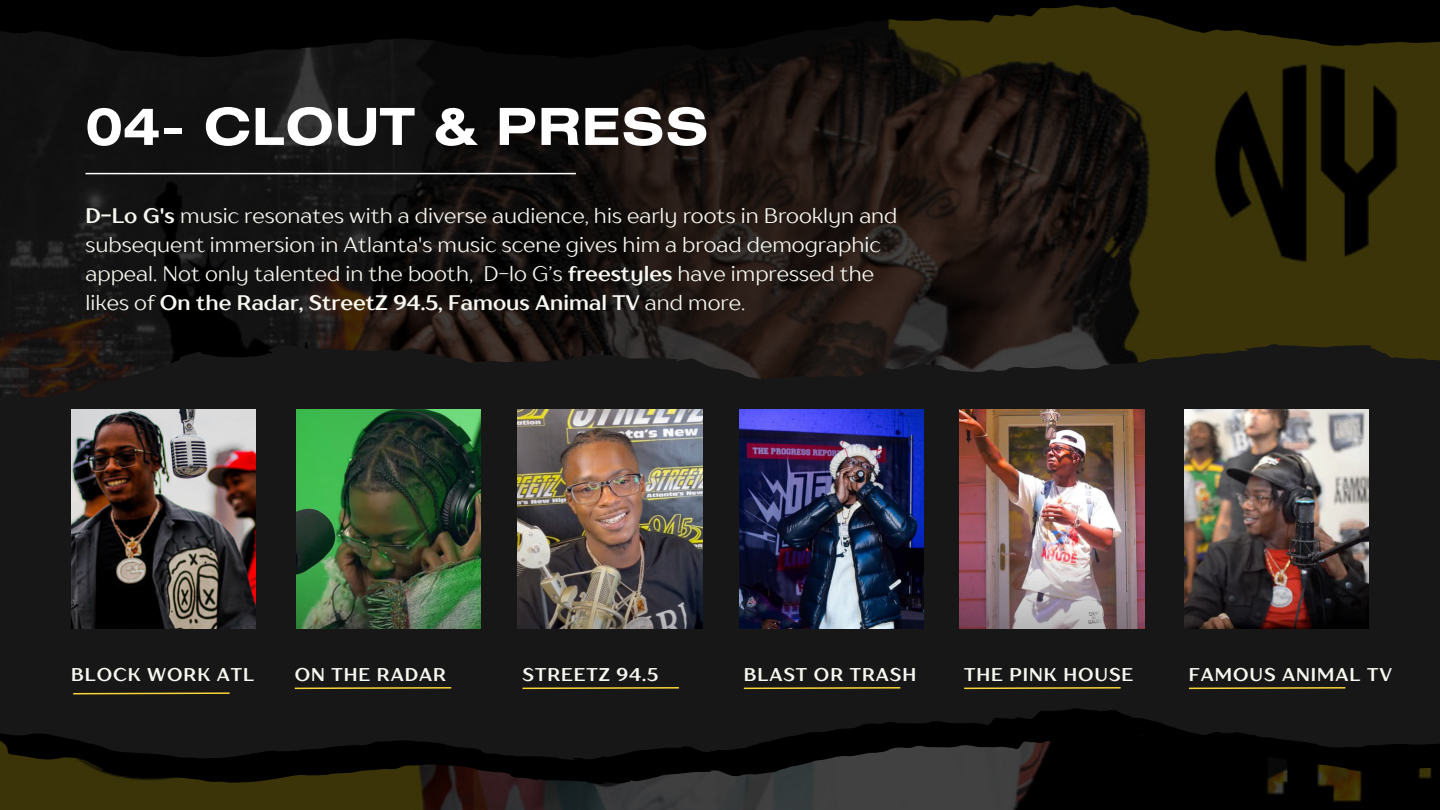
<style>
.page{position:relative;width:1440px;height:810px;background:#fff}
.page>*{position:absolute;margin:0;border:0;box-sizing:border-box;transform-origin:0 0}
.t1{font:700 51px "Helios Ext";color:#fff}
.t2{font:21px/29.2px "TT Drugs";color:#f8f8f2}
.t3{font:700 18.4px "TT Drugs";letter-spacing:.05em;color:#f8f8f2}
.s1{font-weight:700}
</style>
<div class="page">
<img style="left:0;top:0;width:1440px;height:810px">
<svg style="left:333px;top:712px;width:1107px;height:24px;background:#111"></svg>
<svg style="left:305px;top:345px;width:1135px;height:367px;background:#191817"></svg>
<img style="left:71px;top:409px;width:185px;height:220px">
<img style="left:296px;top:409px;width:185px;height:219px">
<img style="left:518px;top:409px;width:184px;height:220px">
<svg style="left:72px;top:692px;width:159px;height:3px"></svg>
<svg style="left:293px;top:686px;width:160px;height:4px"></svg>
<svg style="left:521px;top:686px;width:159px;height:4px"></svg>
<img style="left:739px;top:409px;width:185px;height:220px">
<svg style="left:742px;top:686px;width:160px;height:4px"></svg>
<img style="left:960px;top:409px;width:184px;height:220px">
<svg style="left:963px;top:686px;width:159px;height:4px"></svg>
<img style="left:1184px;top:409px;width:185px;height:219px">
<svg style="left:1187px;top:686px;width:160px;height:4px"></svg>
<hr style="left:85px;top:173px;width:491px;height:1px;background:#fff">
<div style="left:305px;top:0;width:1135px;height:9px;background:#000"></div>
<h1 class="t1" style="left:85px;top:95px;width:625px">04- CLOUT &amp; PRESS</h1>
<p class="t2" style="left:85px;top:201px;width:814px"><span class="s1">D-Lo G's</span> music resonates with a diverse audience, his early roots in Brooklyn and subsequent immersion in Atlanta's music scene gives him a broad demographic appeal. Not only talented in the booth, D-lo G’s <span class="s1">freestyles</span> have impressed the likes of <span class="s1">On the Radar, StreetZ 94.5, Famous Animal TV</span> and more.</p>
<p class="t3" style="left:71px;top:662px;width:184px">BLOCK WORK ATL</p>
<p class="t3" style="left:295px;top:662px;width:153px">ON THE RADAR</p>
<p class="t3" style="left:523px;top:662px;width:137px">STREETZ 94.5</p>
<p class="t3" style="left:744px;top:662px;width:174px">BLAST OR TRASH</p>
<p class="t3" style="left:964px;top:662px;width:171px">THE PINK HOUSE</p>
<p class="t3" style="left:1189px;top:662px;width:205px">FAMOUS ANIMAL TV</p>
</div>
